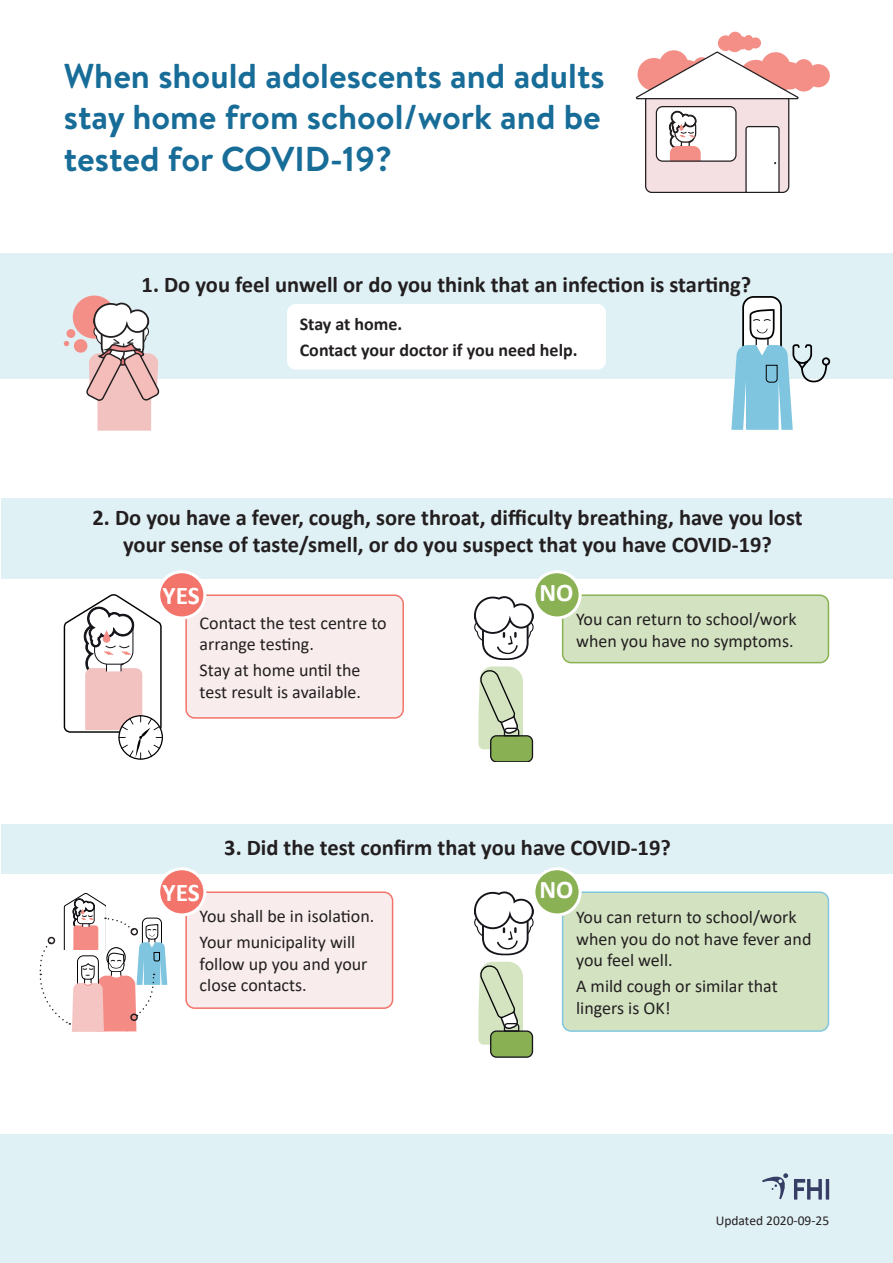
<style>
.page{position:relative;width:893px;height:1263px;background:#fff}
.page>*{position:absolute;margin:0;border:0;box-sizing:border-box;transform-origin:0 0}
.t1{font:700 34.5px/41.4px "Brandon Text";color:#186d98;text-align:justify}
.t2{font:700 25.5px "Calibri";color:#fff}
.t3{font:700 22.5px/27px "Calibri";color:#231f20;text-align:center}
.t4{font:18px/21.6px "Calibri";color:#231f20}
.t5{font:700 18px/25.8px "Calibri";color:#231f20}
.t6{font:13.5px "Calibri";color:#231f20}
</style>
<div class="page">
<div style="left:0;top:253px;width:893px;height:125px;background:#e0f1f6"></div>
<div style="left:1px;top:825px;width:892px;height:49px;background:#e0f1f6"></div>
<div style="left:1px;top:498px;width:892px;height:81px;background:#e0f1f6"></div>
<div style="left:0;top:1134px;width:893px;height:129px;background:#e0f1f6"></div>
<div style="left:795px;top:59px;width:18px;height:18px;background:#f48f87;border-radius:50%"></div>
<div style="left:792px;top:68px;width:23px;height:24px;background:#f48f87;border-radius:50%"></div>
<div style="left:807px;top:64px;width:23px;height:23px;background:#f48f87;border-radius:50%"></div>
<div style="left:718px;top:35px;width:15px;height:16px;background:#f48f87;border-radius:50%"></div>
<div style="left:728px;top:32px;width:14px;height:14px;background:#f48f87;border-radius:50%"></div>
<div style="left:735px;top:36px;width:13px;height:14px;background:#f48f87;border-radius:50%"></div>
<div style="left:727px;top:36px;width:16px;height:16px;background:#f48f87;border-radius:50%"></div>
<div style="left:744px;top:35px;width:9px;height:9px;background:#f48f87;border-radius:50%"></div>
<div style="left:743px;top:39px;width:11px;height:11px;background:#f48f87;border-radius:50%"></div>
<div style="left:750px;top:37px;width:11px;height:11px;background:#f48f87;border-radius:50%"></div>
<svg style="left:635px;top:51px;width:165px;height:141px"></svg>
<div style="left:287px;top:304px;width:319px;height:65px;background:#fff;border-radius:9px"></div>
<div style="left:186px;top:595px;width:217px;height:123px;background:#f8ecec;border-radius:9px"></div>
<div style="left:185px;top:594px;width:219px;height:125px;border:2px solid #f2746a;border-radius:9px"></div>
<div style="left:159px;top:572px;width:46px;height:46px;background:#f2746a;border-radius:50%"></div>
<div style="left:157px;top:570px;width:49px;height:49px;border:3px solid #fff;border-radius:50%"></div>
<div style="left:563px;top:595px;width:265px;height:68px;background:#d3e3c2;border-radius:9px"></div>
<div style="left:562px;top:594px;width:267px;height:69px;border:2px solid #8ab153;border-radius:9px"></div>
<div style="left:534px;top:572px;width:46px;height:46px;background:#8ab153;border-radius:50%"></div>
<div style="left:532px;top:570px;width:50px;height:49px;border:3px solid #fff;border-radius:50%"></div>
<div style="left:186px;top:892px;width:207px;height:116px;background:#f8ecec;border-radius:9px"></div>
<div style="left:185px;top:891px;width:208px;height:118px;border:2px solid #f2746a;border-radius:9px"></div>
<div style="left:159px;top:869px;width:46px;height:46px;background:#f2746a;border-radius:50%"></div>
<div style="left:157px;top:867px;width:49px;height:49px;border:3px solid #fff;border-radius:50%"></div>
<div style="left:563px;top:892px;width:265px;height:139px;background:#d3e3c2;border-radius:9px"></div>
<div style="left:562px;top:891px;width:267px;height:141px;border:2px solid #80c6df;border-radius:9px"></div>
<div style="left:534px;top:869px;width:46px;height:46px;background:#8ab153;border-radius:50%"></div>
<div style="left:532px;top:867px;width:50px;height:49px;border:3px solid #fff;border-radius:50%"></div>
<svg style="left:731px;top:296px;width:100px;height:134px"></svg>
<div style="left:73px;top:296px;width:43px;height:43px;background:#f48f87;border-radius:50%"></div>
<div style="left:74px;top:339px;width:13px;height:14px;background:#f48f87;border-radius:50%"></div>
<div style="left:66px;top:329px;width:9px;height:9px;background:#f48f87;border-radius:50%"></div>
<svg style="left:64px;top:341px;width:5px;height:5px"></svg>
<svg style="left:86px;top:303px;width:73px;height:128px"></svg>
<svg style="left:474px;top:891px;width:61px;height:65px"></svg>
<div style="left:491px;top:1031px;width:41px;height:26px;background:#8ab054;border-radius:6px"></div>
<div style="left:490px;top:1030px;width:43px;height:27px;border:1px solid #15141a;border-radius:6px"></div>
<svg style="left:478px;top:962px;width:45px;height:83px"></svg>
<div style="left:491px;top:736px;width:41px;height:26px;background:#8ab054;border-radius:6px"></div>
<div style="left:490px;top:735px;width:43px;height:27px;border:1px solid #15141a;border-radius:6px"></div>
<svg style="left:474px;top:596px;width:61px;height:153px"></svg>
<svg style="left:39px;top:892px;width:128px;height:140px"></svg>
<div style="left:130px;top:1013px;width:8px;height:8px;border:2px solid #231f20;border-radius:50%"></div>
<svg style="left:63px;top:592px;width:100px;height:168px"></svg>
<svg style="left:762px;top:1173px;width:26px;height:26px"></svg>
<svg style="left:794px;top:1179px;width:28px;height:20px"></svg>
<hr style="left:826px;top:1179px;width:3px;height:20px;background:#363e65">
<h1 class="t1" style="left:64px;top:55px;width:542px">When should adolescents and adults stay home from school/work and be tested for COVID-19?</h1>
<p class="t3" style="left:142px;top:270px;width:611px">1. Do you feel unwell or do you think that an infection is starting?</p>
<p class="t5" style="left:300px;top:311px;width:279px">Stay at home.<br>Contact your doctor if you need help.</p>
<p class="t3" style="left:93px;top:504px;width:711px">2. Do you have a fever, cough, sore throat, difficulty breathing, have you lost your sense of taste/smell, or do you suspect that you have COVID-19?</p>
<h2 class="t2" style="left:162px;top:578px;width:39px">YES</h2>
<p class="t4" style="left:200px;top:612px;width:189px">Contact the test centre to arrange testing.</p>
<p class="t4" style="left:200px;top:659px;width:163px">Stay at home until the test result is available.</p>
<h2 class="t2" style="left:539px;top:575px;width:36px">NO</h2>
<p class="t4" style="left:576px;top:608px;width:222px">You can return to school/work when you have no symptoms.</p>
<h2 class="t2" style="left:162px;top:875px;width:39px">YES</h2>
<p class="t3" style="left:224px;top:834px;width:448px">3. Did the test confirm that you have COVID-19?</p>
<h2 class="t2" style="left:539px;top:872px;width:36px">NO</h2>
<p class="t4" style="left:200px;top:903px;width:176px;line-height:25.8px">You shall be in isolation.<br>Your municipality will</p>
<p class="t4" style="left:200px;top:953px;width:169px">follow up you and your close contacts.</p>
<p class="t4" style="left:576px;top:906px;width:237px">You can return to school/work when you do not have fever and you feel well.</p>
<p class="t4" style="left:576px;top:975px;width:203px">A mild cough or similar that lingers is OK!</p>
<p class="t6" style="left:716px;top:1211px;width:115px">Updated 2020-09-25</p>
</div>
